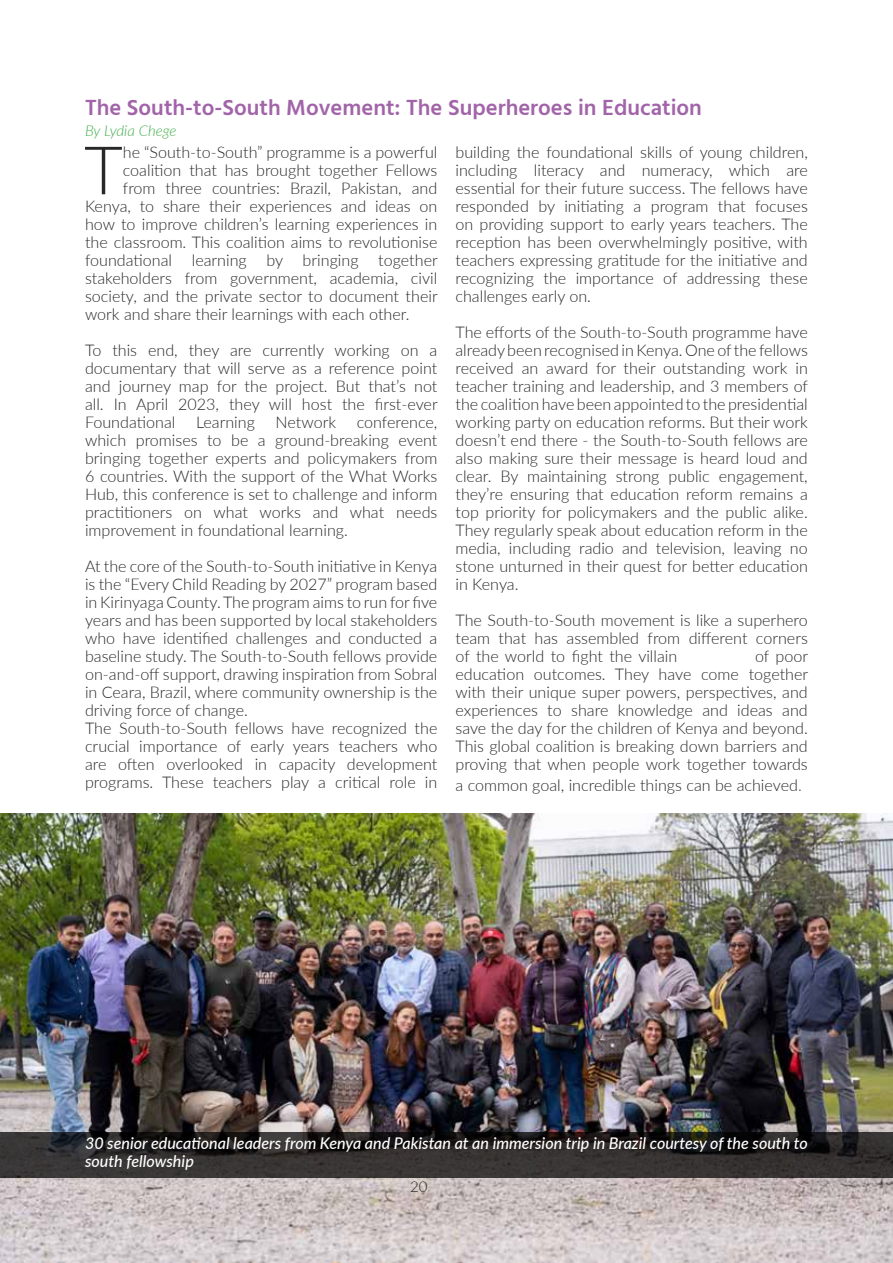
<style>
.page{position:relative;width:893px;height:1263px;background:#fff}
.page>*{position:absolute;margin:0;border:0;box-sizing:border-box;transform-origin:0 0}
.t1{font:300 67.05px "Lato";color:#292829}
.t2{font:600 22.5px "Hind Guntur";color:#a264a9}
.t3{font:300 16.2px/18px "Lato";color:#292829;text-align:justify}
.t4{font:italic 500 16.2px/18px "Lato";color:#fff}
.t5{font:italic 300 15px "Lato";color:#41ad49}
.t6{font:300 15px "Lato";color:#292829}
.s1{color:#4d4d4f}
</style>
<div class="page">
<img style="left:0;top:814px;width:893px;height:449px">
<svg style="left:1px;top:1132px;width:892px;height:46px;background:#2c2828"></svg>
<h2 class="t2" style="left:85px;top:94px;width:618px">The South-to-South Movement: The Superheroes in Education</h2>
<p class="t5" style="left:85px;top:120px;width:93px">By Lydia Chege</p>
<h1 class="t1" style="left:84px;top:124px;width:40px">T</h1>
<p class="t3" style="left:123px;top:143px;width:316px">he “South-to-South” programme is a powerful</p>
<p class="t3" style="left:455px;top:143px;width:354px">building the foundational skills of young children, including literacy and numeracy, which are essential for their future success. The fellows have responded by initiating a program that focuses on providing support to early years teachers. The reception has been overwhelmingly positive, with teachers expressing gratitude for the initiative and recognizing the importance of addressing these challenges early on.</p>
<p class="t3" style="left:455px;top:323px;width:354px">The efforts of the South-to-South programme have already been recognised in Kenya. One of the fellows received an award for their outstanding work in teacher training and leadership, and 3 members of the coalition have been appointed to the presidential working party on education reforms. But their work doesn’t end there - the South-to-South fellows are also making sure their message is heard loud and clear. By maintaining strong public engagement, they’re ensuring that education reform remains a top priority for policymakers and the public alike.<br>They regularly speak about education reform in the media, including radio and television, leaving no stone unturned in their quest for better education in Kenya.</p>
<p class="t3" style="left:455px;top:611px;width:354px">The South-to-South movement is like a superhero team that has assembled from different corners of the world to fight the villain</p>
<p class="t3" style="left:123px;top:161px;width:316px">coalition that has brought together Fellows</p>
<p class="t3" style="left:123px;top:179px;width:316px">from three countries: Brazil, Pakistan, and</p>
<p class="t3" style="left:85px;top:197px;width:354px">Kenya, to share their experiences and ideas on</p>
<p class="t3" style="left:85px;top:215px;width:354px">how to improve children’s learning experiences in</p>
<p class="t3" style="left:85px;top:233px;width:354px">the classroom. This coalition aims to revolutionise</p>
<p class="t3" style="left:85px;top:251px;width:354px">foundational learning by bringing together</p>
<p class="t3" style="left:85px;top:269px;width:354px">stakeholders from government, academia, civil</p>
<p class="t3" style="left:85px;top:287px;width:354px">society, and the private sector to document their</p>
<p class="t3" style="left:85px;top:305px;width:326px">work and share their learnings with each other.</p>
<p class="t3" style="left:85px;top:341px;width:354px">To this end, they are currently working on a documentary that will serve as a reference point and journey map for the project. But that’s not all. In April 2023, they will host the first-ever Foundational</p>
<p class="t3" style="left:196px;top:413px;width:60px">Learning</p>
<p class="t3" style="left:276px;top:413px;width:62px">Network</p>
<p class="t3" style="left:85px;top:413px;width:354px;text-indent:272px">conference, which promises to be a ground-breaking event bringing together experts and policymakers from 6 countries. With the support of the What Works Hub, this conference is set to challenge and inform practitioners on what works and what needs improvement in foundational learning.</p>
<p class="t3" style="left:85px;top:557px;width:354px;text-align:left">At the core of the South-to-South initiative in Kenya is the “Every Child Reading by 2027” program based in Kirinyaga County. The program aims to run for five years and has been supported by local stakeholders who have identified challenges and conducted a baseline study. The South-to-South fellows provide on-and-off support, drawing inspiration from Sobral in Ceara, Brazil, where community ownership is the driving force of change.<br>The South-to-South fellows have recognized the crucial importance of early years teachers who are often overlooked in capacity development programs. These teachers play a critical role in</p>
<p class="t3" style="left:455px;top:647px;width:354px;text-indent:300px">of poor education outcomes. They have come together with their unique super powers, perspectives, and experiences to share knowledge and ideas and save the day for the children of Kenya and beyond.<br>This global coalition is breaking down barriers and proving that when people work together towards</p>
<p class="t3" style="left:455px;top:776px;width:348px">a common goal, incredible things can be achieved<span class="s1">.</span></p>
<p class="t4" style="left:85px;top:1133px;width:724px">30 senior educational leaders from Kenya and Pakistan at an immersion trip in Brazil courtesy of the south to south fellowship</p>
<p class="t6" style="left:410px;top:1176px;width:19px">20</p>
</div>
